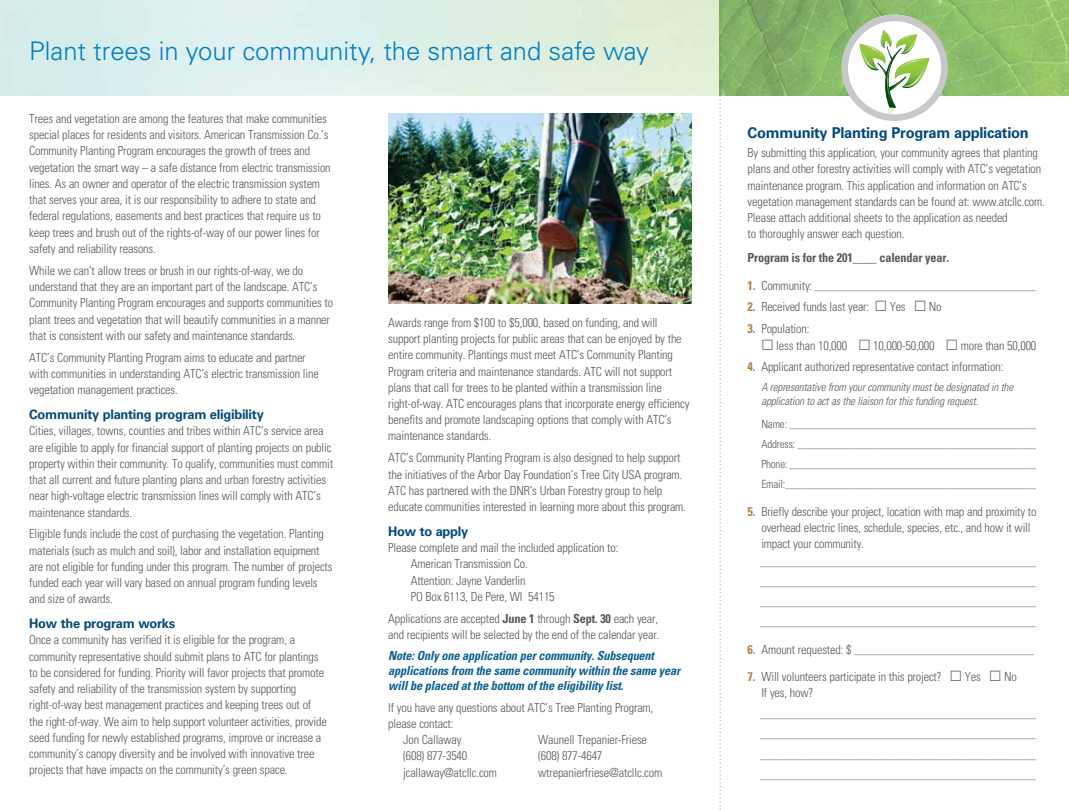
<style>
.page{position:relative;width:1069px;height:810px;background:#fff}
.page>*{position:absolute;margin:0;border:0;box-sizing:border-box;transform-origin:0 0}
.t1{font:300 25.62px "Univers LT Std";color:#007ec5}
.t2{font:700 15px "Univers LT Std";letter-spacing:-.02em;color:#00497c}
.t3{font:700 13.12px "Univers LT Std";letter-spacing:-.02em;color:#00497c}
.t4{font:300 condensed 12.5px/16.2px "Univers LT Std";letter-spacing:-.015em;color:#58595b}
.t5{font:italic 700 condensed 12.5px/15px "Univers LT Std";letter-spacing:-.015em;color:#0c6191}
.t6{font:700 condensed 12.5px "Univers LT Std";letter-spacing:-.015em;color:#58595b}
.t7{font:italic 300 condensed 11.25px/13.8px "Univers LT Std";letter-spacing:-.015em;color:#58595b}
.t8{font:300 condensed 8.75px "Univers LT Std";color:#58595b}
.s1{font-weight:700}
.s2{font-weight:700;font-size:12.5px;color:#b08341}
.s3{font-size:12.5px}
.s4{font-weight:700;color:#b08341}
.s5{font-weight:700;color:#7a8f47}
.s6{font-size:11.25px}
</style>
<div class="page">
<img style="left:0;top:0;width:1069px;height:95px">
<img style="left:389px;top:114px;width:302px;height:189px">
<svg style="left:719px;top:0;width:2px;height:810px"></svg>
<svg style="left:845px;top:18px;width:99px;height:100px"></svg>
<svg style="left:871px;top:15px;width:44px;height:5px"></svg>
<svg style="left:859px;top:30px;width:70px;height:91px"></svg>
<div style="left:841px;top:15px;width:107px;height:106px;border:7px solid #c7c8ca;border-radius:50%"></div>
<h1 class="t1" style="left:29px;top:36px;width:621px">Plant trees in your community, the smart and safe way</h1>
<p class="t4" style="left:29px;top:110px;width:303px">Trees and vegetation are among the features that make communities special places for residents and visitors. American Transmission Co.’s Community Planting Program encourages the growth of trees and vegetation the smart way – a safe distance from electric transmission lines. As an owner and operator of the electric transmission system that serves your area, it is our responsibility to adhere to state and federal regulations, easements and best practices that require us to keep trees and brush out of the rights-of-way of our power lines for safety and reliability reasons.</p>
<p class="t4" style="left:29px;top:262px;width:305px">While we can’t allow trees or brush in our rights-of-way, we do understand that they are an important part of the landscape. ATC’s Community Planting Program encourages and supports communities to plant trees and vegetation that will beautify communities in a manner that is consistent with our safety and maintenance standards.</p>
<p class="t4" style="left:29px;top:349px;width:291px">ATC’s Community Planting Program aims to educate and partner with communities in understanding ATC’s electric transmission line vegetation management practices.</p>
<p class="t3" style="left:29px;top:407px;width:236px">Community planting program eligibility</p>
<p class="t4" style="left:29px;top:423px;width:305px">Cities, villages, towns, counties and tribes within ATC’s service area are eligible to apply for financial support of planting projects on public property within their community. To qualify, communities must commit that all current and future planting plans and urban forestry activities near high-voltage electric transmission lines will comply with ATC’s maintenance standards.</p>
<p class="t4" style="left:29px;top:526px;width:305px">Eligible funds include the cost of purchasing the vegetation. Planting materials (such as mulch and soil), labor and installation equipment are not eligible for funding under this program. The number of projects funded each year will vary based on annual program funding levels and size of awards.</p>
<p class="t3" style="left:29px;top:616px;width:148px">How the program works</p>
<p class="t4" style="left:29px;top:632px;width:299px">Once a community has verified it is eligible for the program, a community representative should submit plans to ATC for plantings to be considered for funding. Priority will favor projects that promote safety and reliability of the transmission system by supporting right‑of-way best management practices and keeping trees out of the right-of-way. We aim to help support volunteer activities, provide seed funding for newly established programs, improve or increase a community’s canopy diversity and be involved with innovative tree projects that have impacts on the community’s green space.</p>
<p class="t4" style="left:388px;top:314px;width:303px">Awards range from $100 to $5,000, based on funding, and will support planting projects for public areas that can be enjoyed by the entire community. Plantings must meet ATC’s Community Planting Program criteria and maintenance standards. ATC will not support plans that call for trees to be planted within a transmission line right‑of‑way. ATC encourages plans that incorporate energy efficiency benefits and promote landscaping options that comply with ATC’s maintenance standards.</p>
<p class="t4" style="left:388px;top:450px;width:299px">ATC’s Community Planting Program is also designed to help support the initiatives of the Arbor Day Foundation’s Tree City USA program.<br>ATC has partnered with the DNR’s Urban Forestry group to help educate communities interested in learning more about this program.</p>
<p class="t3" style="left:388px;top:524px;width:82px">How to apply</p>
<p class="t4" style="left:411px;top:540px;width:209px;text-indent:-23px">Please complete and mail the included application to:<br>American Transmission Co.<br>Attention: Jayne Vanderlin<br>PO Box 6113, De Pere, WI 54115</p>
<p class="t4" style="left:388px;top:610px;width:273px">Applications are accepted <span class="s1">June 1</span> through <span class="s1">Sept. 30</span> each year, and recipients will be selected by the end of the calendar year.</p>
<p class="t5" style="left:388px;top:648px;width:293px">Note: Only one application per community. Subsequent applications from the same community within the same year will be placed at the bottom of the eligibility list.</p>
<p class="t4" style="left:388px;top:699px;width:267px">If you have any questions about ATC’s Tree Planting Program,</p>
<p class="t4" style="left:388px;top:715px;width:67px">please contact:</p>
<p class="t4" style="left:403px;top:732px;width:60px">Jon Callaway</p>
<p class="t4" style="left:538px;top:732px;width:110px">Waunell Trepanier-Friese</p>
<p class="t4" style="left:403px;top:748px;width:66px">(608) 877-3540</p>
<p class="t4" style="left:538px;top:748px;width:66px">(608) 877-4647</p>
<p class="t4" style="left:403px;top:764px;width:95px">jcallaway@atcllc.com</p>
<p class="t4" style="left:538px;top:764px;width:126px">wtrepanierfriese@atcllc.com</p>
<p class="t2" style="left:747px;top:124px;width:283px">Community Planting Program application</p>
<p class="t4" style="left:747px;top:145px;width:299px">By submitting this application, your community agrees that planting plans and other forestry activities will comply with ATC’s vegetation maintenance program. This application and information on ATC’s vegetation management standards can be found at: www.atcllc.com.<br>Please attach additional sheets to the application as needed<br>to thoroughly answer each question.</p>
<p class="t6" style="left:747px;top:250px;width:203px">Program is for the 201____ calendar year.</p>
<p class="t8" style="left:747px;top:281px;width:290px"><span class="s2">1.</span> <span class="s3">Community:</span> _____________________________________________________</p>
<p class="t4" style="left:747px;top:299px;width:196px"><span class="s4">2</span><span class="s5">.</span> Received funds last year: ◻ Yes ◻ No</p>
<p class="t4" style="left:747px;top:321px;width:63px"><span class="s4">3</span><span class="s5">.</span> Population:</p>
<p class="t4" style="left:761px;top:337px;width:276px">◻ less than 10,000 ◻ 10,000-50,000 ◻ more than 50,000</p>
<p class="t4" style="left:747px;top:359px;width:257px"><span class="s4">4.</span> Applicant authorized representative contact information:</p>
<p class="t7" style="left:761px;top:380px;width:253px">A representative from your community must be designated in the application to act as the liaison for this funding request.</p>
<p class="t8" style="left:761px;top:420px;width:276px"><span class="s6">Name:</span> ___________________________________________________________</p>
<p class="t8" style="left:761px;top:440px;width:276px"><span class="s6">Address:</span> _________________________________________________________</p>
<p class="t8" style="left:761px;top:460px;width:276px"><span class="s6">Phone:</span> ___________________________________________________________</p>
<p class="t8" style="left:761px;top:480px;width:276px"><span class="s6">Email:</span>____________________________________________________________</p>
<p class="t4" style="left:761px;top:503px;width:277px;text-indent:-14px"><span class="s4">5.</span> Briefly describe your project, location with map and proximity to overhead electric lines, schedule, species, etc., and how it will impact your community.</p>
<p class="t8" style="left:760px;top:558px;width:277px">__________________________________________________________________</p>
<p class="t8" style="left:760px;top:578px;width:277px">__________________________________________________________________</p>
<p class="t8" style="left:760px;top:598px;width:277px">__________________________________________________________________</p>
<p class="t8" style="left:760px;top:618px;width:277px">__________________________________________________________________</p>
<p class="t8" style="left:747px;top:645px;width:288px"><span class="s2">6.</span> <span class="s3">Amount requested: $</span> ___________________________________________</p>
<p class="t4" style="left:761px;top:669px;width:257px;text-indent:-14px"><span class="s4">7</span><span class="s5">.</span> Will volunteers participate in this project? ◻ Yes ◻ No<br>If yes, how?</p>
<p class="t8" style="left:760px;top:709px;width:277px">__________________________________________________________________</p>
<p class="t8" style="left:760px;top:730px;width:277px">__________________________________________________________________</p>
<p class="t8" style="left:760px;top:751px;width:277px">__________________________________________________________________</p>
<p class="t8" style="left:760px;top:771px;width:277px">__________________________________________________________________</p>
</div>
